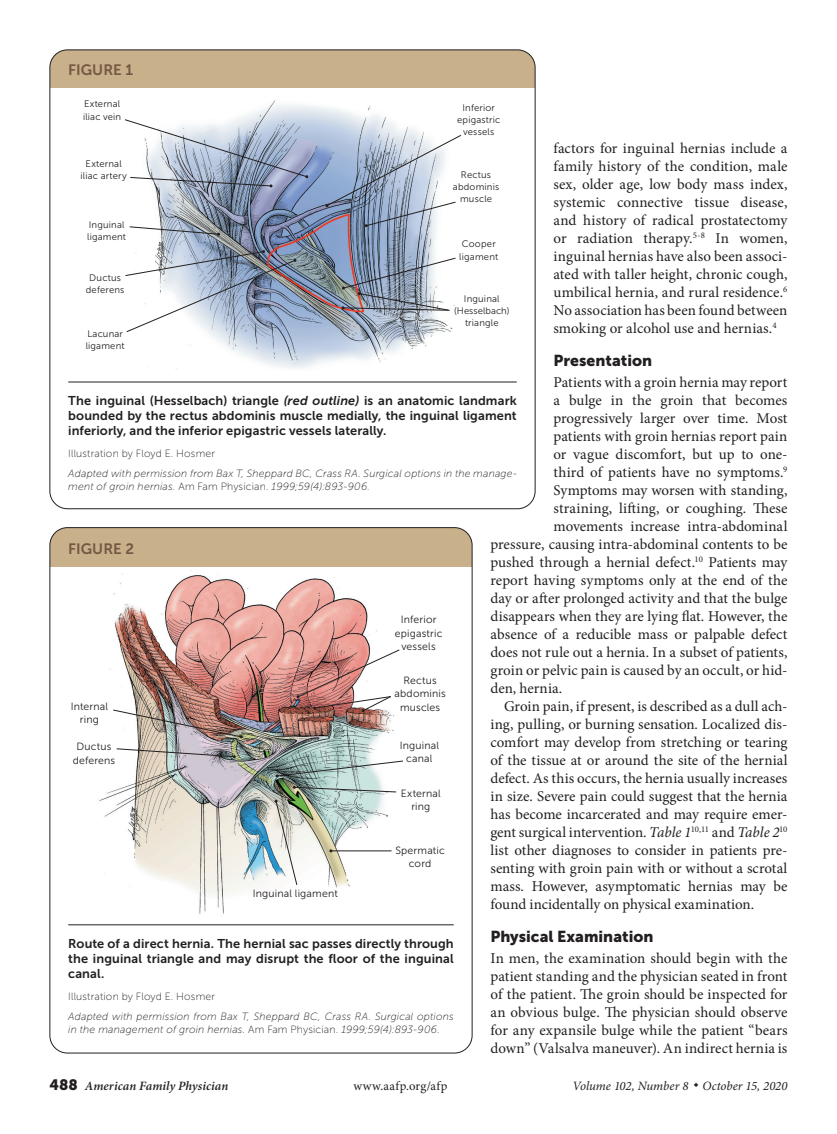
<style>
.page{position:relative;width:837px;height:1134px;background:#fff}
.page>*{position:absolute;margin:0;border:0;box-sizing:border-box;transform-origin:0 0}
.head1{font:15.75px "Museo Sans 900";color:#231f20}
.body_noindent{font:15px/18px "Minion Pro";color:#231f20;text-align:justify}
.body_text{font:15px/18px "Minion Pro";color:#231f20;text-align:justify}
.figure{font:15px "Museo Sans 700";letter-spacing:.005em;color:#745844}
.fig_legend{font:12.75px/15px "Museo Sans 700";letter-spacing:.01em;color:#231f20;text-align:justify}
.t1{font:italic 12.75px "Minion Pro";color:#231f20}
.t2{font:italic 600 12.75px "Minion Pro";letter-spacing:.005em;color:#231f20}
.t3{font:12.75px "Minion Pro";letter-spacing:.03em;color:#231f20}
.table_fig_note{font:italic 10.5px/13.5px "Museo Sans 100";letter-spacing:.015em;color:#231f20}
.fig_text{font:10.5px/13.5px "Museo Sans 300";letter-spacing:.015em;color:#231f20;text-align:center}
.table_fig_note-2{font:10.5px "Museo Sans 100";letter-spacing:.015em;color:#231f20}
.fig_text-2{font:9.45px/12.1px "Museo Sans 300";letter-spacing:.02em;color:#231f20;text-align:center}
.s1{font-style:italic}
.s2{font-style:normal}
.s3{font-family:"Museo Sans 900";font-weight:400;font-style:normal;font-size:15px}
</style>
<div class="page">
<div style="left:50px;top:50px;width:485px;height:38px;background:#c8b08b"></div>
<hr style="left:68px;top:382px;width:449px;height:1px;background:#231f20">
<img style="left:99px;top:570px;width:296px;height:344px">
<svg style="left:276px;top:760px;width:127px;height:18px"></svg>
<svg style="left:293px;top:786px;width:104px;height:7px"></svg>
<hr style="left:331px;top:851px;width:61px;height:1px;background:#231f20">
<svg style="left:116px;top:748px;width:120px;height:10px"></svg>
<img style="left:112px;top:709px;width:131px;height:29px">
<svg style="left:275px;top:800px;width:23px;height:86px"></svg>
<svg style="left:297px;top:649px;width:103px;height:63px"></svg>
<img style="left:155px;top:100px;width:298px;height:269px">
<svg style="left:129px;top:226px;width:91px;height:10px"></svg>
<svg style="left:125px;top:119px;width:183px;height:69px"></svg>
<svg style="left:325px;top:134px;width:136px;height:93px"></svg>
<svg style="left:341px;top:257px;width:115px;height:54px"></svg>
<svg style="left:125px;top:250px;width:172px;height:83px"></svg>
<div style="left:50px;top:528px;width:422px;height:39px;background:#c8b08b"></div>
<hr style="left:68px;top:924px;width:386px;height:1px;background:#231f20">
<p class="figure" style="left:68px;top:61px;width:66px">FIGURE 1</p>
<p class="fig_text-2" style="left:83px;top:98px;width:40px;text-align:left">External iliac vein</p>
<p class="fig_text-2" style="left:457px;top:102px;width:45px">Inferior epigastric vessels</p>
<p class="fig_text-2" style="left:453px;top:169px;width:48px">Rectus abdominis muscle</p>
<p class="fig_text-2" style="left:459px;top:238px;width:40px;text-align:left">Cooper ligament</p>
<p class="fig_text-2" style="left:454px;top:293px;width:57px">Inguinal (Hesselbach) triangle</p>
<p class="fig_text-2" style="left:86px;top:328px;width:40px;text-align:left">Lacunar ligament</p>
<p class="body_text" style="left:554px;top:139px;width:236px">factors for inguinal hernias include a family history of the condition, male sex, older age, low body mass index, systemic connective tissue disease, and history of radical prostatectomy or radiation therapy.<sup>5-8</sup> In women, inguinal hernias have also been associ&shy;ated with taller height, chronic cough, umbilical hernia, and rural residence.<sup>6<br></sup>No association has been found between smoking or alcohol use and hernias.<sup>4</sup></p>
<p class="head1" style="left:554px;top:352px;width:100px">Presentation</p>
<p class="body_noindent" style="left:554px;top:373px;width:235px">Patients with a groin hernia may report</p>
<p class="body_noindent" style="left:554px;top:391px;width:236px">a bulge in the groin that becomes</p>
<p class="body_noindent" style="left:554px;top:409px;width:236px">progressively larger over time. Most</p>
<p class="body_noindent" style="left:554px;top:427px;width:235px">patients with groin hernias report pain</p>
<p class="body_noindent" style="left:554px;top:445px;width:236px">or vague discomfort, but up to one-</p>
<p class="body_noindent" style="left:554px;top:463px;width:236px">third of patients have no symptoms.<sup>9</sup></p>
<p class="body_noindent" style="left:554px;top:481px;width:236px">Symptoms may worsen with standing,</p>
<p class="body_noindent" style="left:554px;top:499px;width:235px">straining, lifting, or coughing. These</p>
<p class="body_noindent" style="left:554px;top:517px;width:235px">movements increase intra-abdominal</p>
<p class="body_noindent" style="left:490px;top:535px;width:298px">pressure, causing intra-abdominal contents to be</p>
<p class="body_noindent" style="left:490px;top:553px;width:298px">pushed through a hernial defect.<sup>10</sup> Patients may</p>
<p class="body_noindent" style="left:490px;top:571px;width:299px">report having symptoms only at the end of the</p>
<p class="body_noindent" style="left:490px;top:589px;width:299px">day or after prolonged activity and that the bulge</p>
<p class="body_noindent" style="left:490px;top:607px;width:299px">disappears when they are lying flat. However, the</p>
<p class="body_noindent" style="left:490px;top:625px;width:298px">absence of a reducible mass or palpable defect</p>
<p class="body_noindent" style="left:490px;top:643px;width:299px">does not rule out a hernia. In a subset of patients,</p>
<p class="body_noindent" style="left:490px;top:661px;width:299px">groin or pelvic pain is caused by an occult, or hid-</p>
<p class="body_noindent" style="left:490px;top:679px;width:73px">den, hernia.</p>
<p class="body_text" style="left:490px;top:697px;width:299px;text-indent:14px">Groin pain, if present, is described as a dull ach&shy;ing, pulling, or burning sensation. Localized dis&shy;comfort may develop from stretching or tearing of the tissue at or around the site of the hernial defect. As this occurs, the hernia usually increases in size. Severe pain could suggest that the hernia has become incarcerated and may require emer&shy;gent surgical intervention. <span class="s1">Table 1</span><sup>10,11</sup> and <span class="s1">Table 2</span><sup>10 </sup>list other diagnoses to consider in patients pre&shy;senting with groin pain with or without a scrotal mass. However, asymptomatic hernias may be found incidentally on physical examination.</p>
<p class="head1" style="left:490px;top:928px;width:165px">Physical Examination</p>
<p class="body_noindent" style="left:490px;top:949px;width:299px">In men, the examination should begin with the patient standing and the physician seated in front of the patient. The groin should be inspected for an obvious bulge. The physician should observe for any expansile bulge while the patient “bears down” (Valsalva maneuver). An indirect hernia is</p>
<p class="fig_text-2" style="left:81px;top:158px;width:48px">External iliac artery</p>
<p class="fig_text-2" style="left:87px;top:218px;width:40px;text-align:left">Inguinal ligament</p>
<p class="fig_text-2" style="left:86px;top:272px;width:40px">Ductus deferens</p>
<p class="fig_legend" style="left:68px;top:393px;width:450px">The inguinal (Hesselbach) triangle <span class="s1">(red outline)</span> is an anatomic landmark bounded by the rectus abdominis muscle medially, the inguinal ligament inferiorly, and the inferior epigastric vessels laterally.</p>
<p class="table_fig_note-2" style="left:68px;top:448px;width:148px">Illustration by Floyd E. Hosmer</p>
<p class="table_fig_note" style="left:68px;top:467px;width:450px">Adapted with permission from Bax T, Sheppard BC, Crass RA. Surgical options in the manage&shy;ment of groin hernias. <span class="s2">Am Fam Physician.</span> 1999;59(4):893-906.</p>
<p class="figure" style="left:68px;top:541px;width:67px">FIGURE 2</p>
<p class="fig_text" style="left:395px;top:613px;width:49px">Inferior epigastric vessels</p>
<p class="fig_text" style="left:395px;top:673px;width:53px">Rectus abdominis muscles</p>
<p class="fig_text" style="left:400px;top:738px;width:41px">Inguinal canal</p>
<p class="fig_text" style="left:401px;top:786px;width:41px">External ring</p>
<p class="fig_text" style="left:395px;top:844px;width:51px">Spermatic cord</p>
<p class="fig_text" style="left:71px;top:700px;width:39px">Internal ring</p>
<p class="fig_text" style="left:73px;top:740px;width:44px">Ductus deferens</p>
<p class="fig_text" style="left:253px;top:887px;width:87px">Inguinal ligament</p>
<p class="fig_legend" style="left:68px;top:936px;width:387px">Route of a direct hernia. The hernial sac passes directly through the inguinal triangle and may disrupt the floor of the inguinal canal.</p>
<p class="table_fig_note-2" style="left:68px;top:991px;width:148px">Illustration by Floyd E. Hosmer</p>
<p class="table_fig_note" style="left:68px;top:1009px;width:387px">Adapted with permission from Bax T, Sheppard BC, Crass RA. Surgical options in the management of groin hernias. <span class="s2">Am Fam Physician.</span> 1999;59(4):893-906.</p>
<p class="t2" style="left:50px;top:1077px;width:180px"><span class="s3">488</span> American Family Physician</p>
<p class="t3" style="left:353px;top:1078px;width:96px">www.aafp.org/afp</p>
<p class="t1" style="left:572px;top:1078px;width:217px">Volume 102, Number 8 ◆ October 15, 2020</p>
</div>
